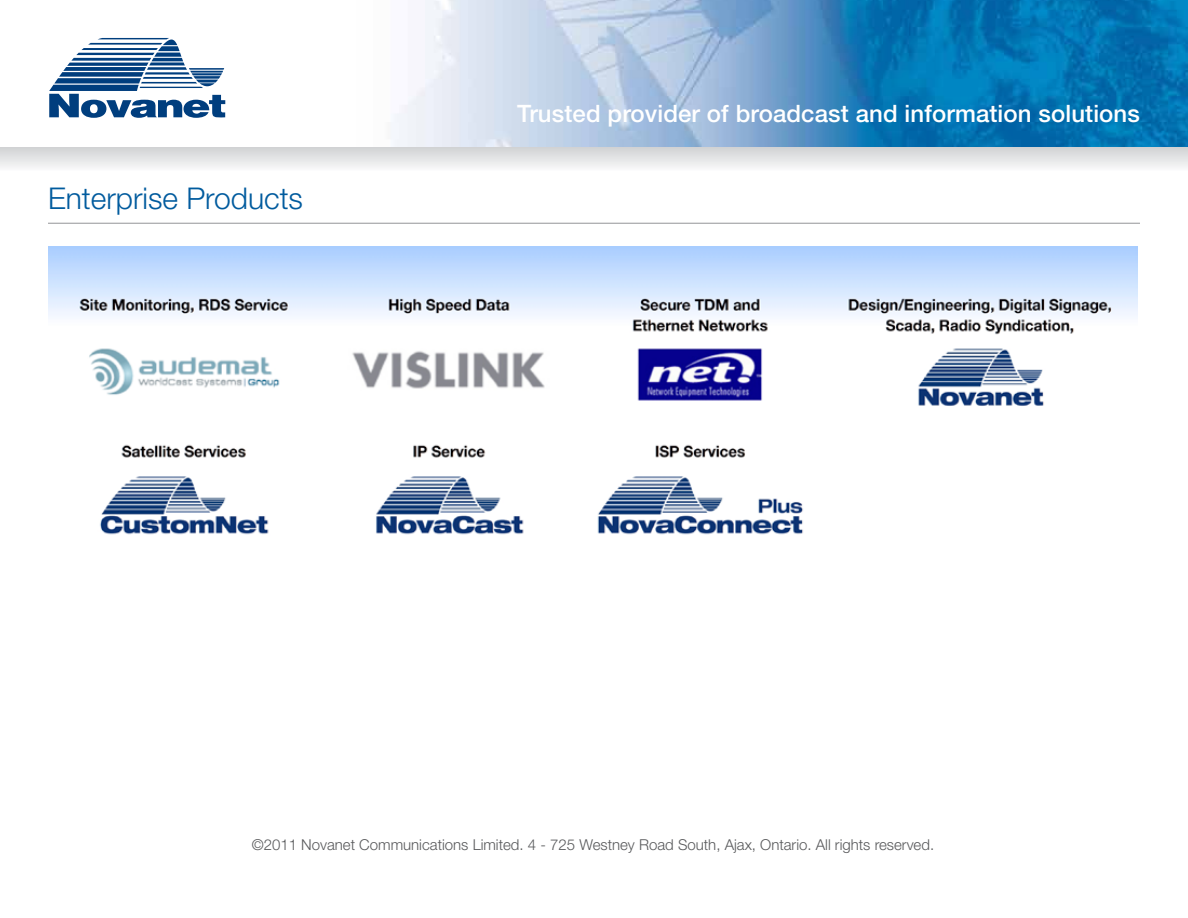
<style>
.page{position:relative;width:1188px;height:918px;background:#fff}
.page>*{position:absolute;margin:0;border:0;box-sizing:border-box;transform-origin:0 0}
.t1{font:300 30px "Helvetica Neue LT Std";color:#005b9e}
.t2{font:500 24px "Helvetica Neue LT Std";letter-spacing:.005em;color:#fff}
.t3{font:300 15px "Helvetica Neue LT Std";color:#58595b}
</style>
<div class="page">
<img style="left:391px;top:0;width:797px;height:147px">
<hr style="left:48px;top:223px;width:1092px;height:1px;background:#939598">
<div style="left:0;top:147px;width:1188px;height:41px;background:linear-gradient(to bottom,#d6d8d9,#fff)"></div>
<svg style="left:49px;top:38px;width:176px;height:80px"></svg>
<img style="left:48px;top:246px;width:1090px;height:289px">
<h1 class="t1" style="left:48px;top:180px;width:257px">Enterprise Products</h1>
<h2 class="t2" style="left:517px;top:100px;width:624px">Trusted provider of broadcast and information solutions</h2>
<p class="t3" style="left:252px;top:835px;width:684px">©2011 Novanet Communications Limited. 4 - 725 Westney Road South, Ajax, Ontario. All rights reserved.</p>
</div>
